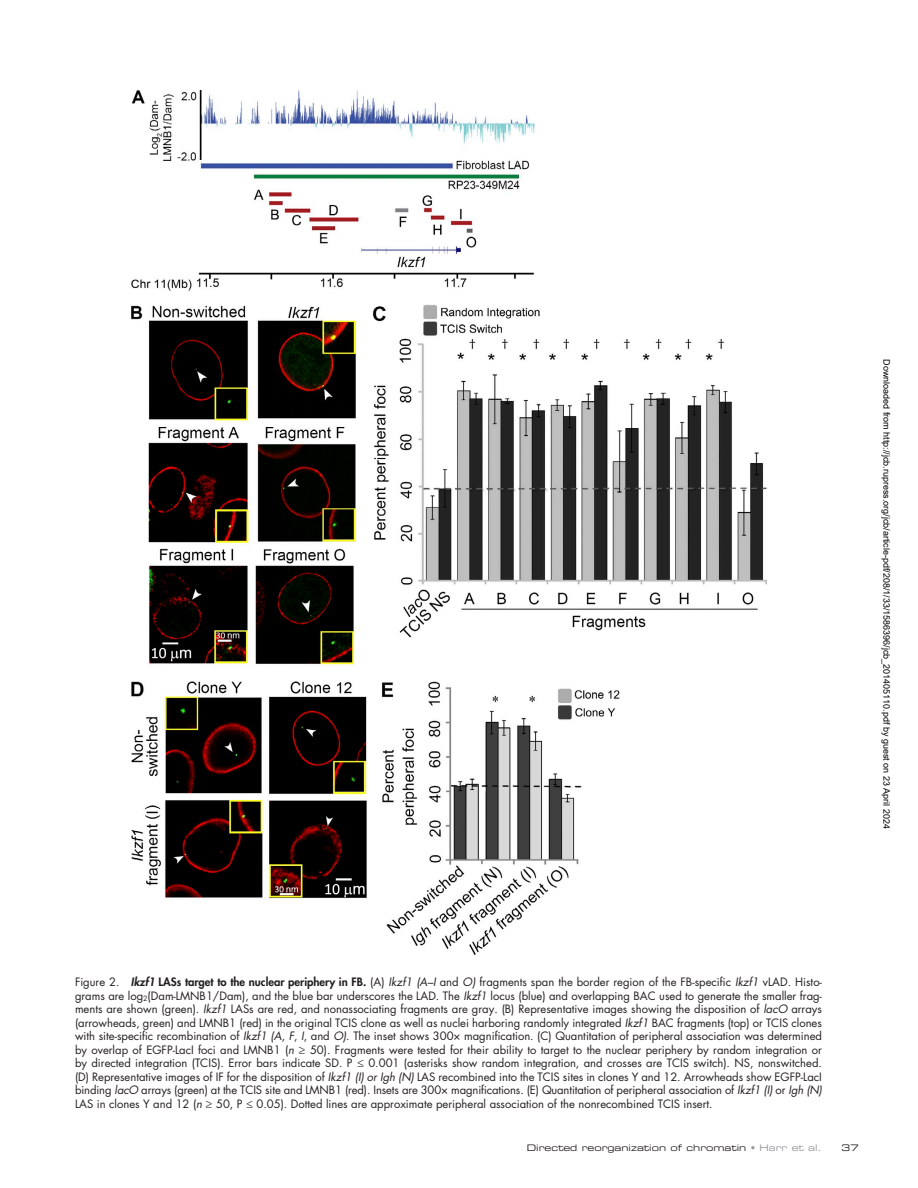
<style>
.page{position:relative;width:918px;height:1188px;background:#fff}
.page>*{position:absolute;margin:0;border:0;box-sizing:border-box;transform-origin:0 0}
.t1{font:11.25px/13.5px "Futura Std";color:#231f20;text-align:justify}
.t2{font:9px "Arial";color:#000}
.t3{font:9px "Eurostile LT Std Ex 2";color:#231f20}
.s1{font-weight:800;font-style:italic}
.s2{font-weight:800}
.s3{font-style:italic}
.s4{color:#949698}
</style>
<div class="page">
<img style="left:132px;top:91px;width:635px;height:864px">
<p class="t2" style="left:890px;top:359px;width:471px;rotate:90deg">Downloaded from http://jcb.rupress.org/jcb/article-pdf/208/1/33/1586396/jcb_201405110.pdf by guest on 23 April 2024</p>
<p class="t1" style="left:75px;top:975px;width:749px">Figure 2. <span class="s1">Ikzf1</span> <span class="s2">LASs target to the nuclear periphery in FB.</span> (A) <span class="s3">Ikzf1 (A–I</span> and <span class="s3">O)</span> fragments span the border region of the FB-specific <span class="s3">Ikzf1</span> vLAD. Histo&shy;grams are log<sub>2</sub>(Dam-LMNB1/Dam), and the blue bar underscores the LAD. The <span class="s3">Ikzf1</span> locus (blue) and overlapping BAC used to generate the smaller frag&shy;ments are shown (green). <span class="s3">Ikzf1</span> LASs are red, and nonassociating fragments are gray. (B) Representative images showing the disposition of <span class="s3">lacO</span> arrays (arrowheads, green) and LMNB1 (red) in the original TCIS clone as well as nuclei harboring randomly integrated <span class="s3">Ikzf1</span> BAC fragments (top) or TCIS clones with site-specific recombination of <span class="s3">Ikzf1 (A</span>, <span class="s3">F</span>, <span class="s3">I</span>, and <span class="s3">O)</span>. The inset shows 300× magnification. (C) Quantitation of peripheral association was determined by overlap of EGFP-LacI foci and LMNB1 (<span class="s3">n</span> ≥ 50). Fragments were tested for their ability to target to the nuclear periphery by random integration or by directed integration (TCIS). Error bars indicate SD. P ≤ 0.001 (asterisks show random integration, and crosses are TCIS switch). NS, nonswitched. (D) Representative images of IF for the disposition of <span class="s3">Ikzf1 (I) or Igh (N)</span> LAS recombined into the TCIS sites in clones Y and 12. Arrowheads show EGFP-LacI binding <span class="s3">lacO</span> arrays (green) at the TCIS site and LMNB1 (red). Insets are 300× magnifications. (E) Quantitation of peripheral association of <span class="s3">Ikzf1 (I)</span> or <span class="s3">Igh (N)<br></span>LAS in clones Y and 12 (<span class="s3">n</span> ≥ 50, P ≤ 0.05). Dotted lines are approximate peripheral association of the nonrecombined TCIS insert.</p>
<p class="t3" style="left:527px;top:1142px;width:297px">Directed reorganization of chromatin <span class="s4">• Harr et al.</span></p>
<p class="t3" style="left:842px;top:1142px;width:19px">37</p>
</div>
